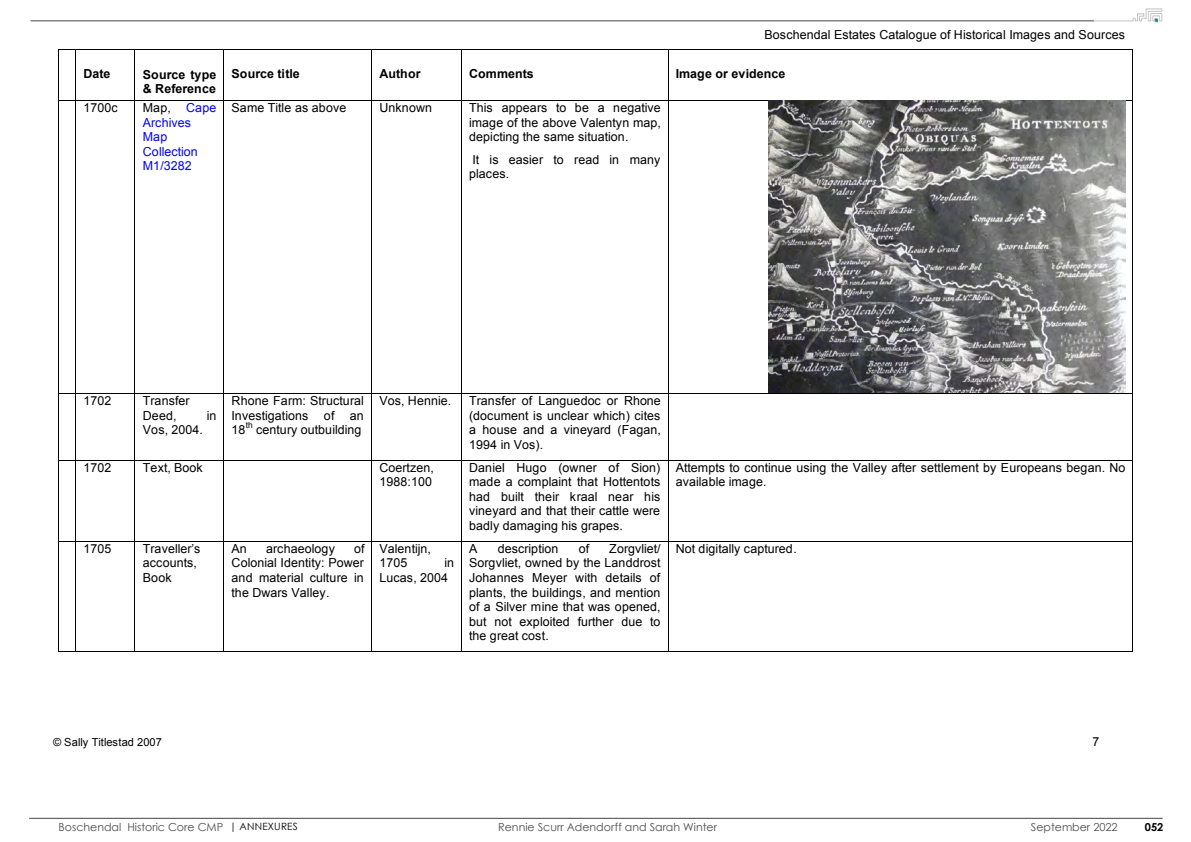
<style>
.page{position:relative;width:1191px;height:842px;background:#fff}
.page>*{position:absolute;margin:0;border:0;box-sizing:border-box;transform-origin:0 0}
.t1{font:12.4px/14.4px "Arial";letter-spacing:.01em;color:#000}
.t2{font:700 12.4px/14.1px "Arial";letter-spacing:.01em;color:#000}
.t3{font:12.4px/14.4px "Arial";letter-spacing:.01em;color:#00f}
.t4{font:11.1px "Arial";letter-spacing:-.01em;color:#000}
.t5{font:11px "Century Gothic";color:#4d4d4f}
.t6{font:700 11px "Century Gothic";color:#000}
.t7{font:8.4px "Arial";color:#000}
.s1{color:#000}
.s2{font-size:10px;color:#000}
</style>
<div class="page">
<img style="left:1093px;top:8px;width:69px;height:14px">
<hr style="left:29px;top:818px;width:1133px;height:1px;background:#464547">
<hr style="left:31px;top:21px;width:1063px;height:1px;background:#464547">
<hr style="left:76px;top:50px;width:59px;height:1px;background:#000">
<hr style="left:135px;top:50px;width:88px;height:1px;background:#000">
<hr style="left:224px;top:50px;width:147px;height:1px;background:#000">
<hr style="left:372px;top:50px;width:89px;height:1px;background:#000">
<hr style="left:462px;top:50px;width:206px;height:1px;background:#000">
<hr style="left:668px;top:50px;width:464px;height:1px;background:#000">
<hr style="left:58px;top:50px;width:1px;height:50px;background:#000">
<hr style="left:76px;top:50px;width:1px;height:50px;background:#000">
<hr style="left:135px;top:50px;width:1px;height:50px;background:#000">
<hr style="left:223px;top:50px;width:1px;height:50px;background:#000">
<hr style="left:371px;top:50px;width:1px;height:50px;background:#000">
<hr style="left:461px;top:50px;width:1px;height:50px;background:#000">
<hr style="left:668px;top:50px;width:1px;height:50px;background:#000">
<hr style="left:1132px;top:50px;width:1px;height:50px;background:#000">
<svg style="left:59px;top:100px;width:17px;height:1px"></svg>
<hr style="left:76px;top:100px;width:59px;height:1px;background:#000">
<hr style="left:135px;top:100px;width:88px;height:1px;background:#000">
<hr style="left:224px;top:100px;width:147px;height:1px;background:#000">
<hr style="left:372px;top:100px;width:89px;height:1px;background:#000">
<hr style="left:462px;top:100px;width:206px;height:1px;background:#000">
<hr style="left:668px;top:100px;width:464px;height:1px;background:#000">
<hr style="left:58px;top:100px;width:1px;height:293px;background:#000">
<hr style="left:76px;top:100px;width:1px;height:293px;background:#000">
<hr style="left:135px;top:100px;width:1px;height:293px;background:#000">
<hr style="left:223px;top:100px;width:1px;height:293px;background:#000">
<hr style="left:371px;top:100px;width:1px;height:293px;background:#000">
<hr style="left:461px;top:100px;width:1px;height:293px;background:#000">
<hr style="left:668px;top:100px;width:1px;height:293px;background:#000">
<hr style="left:1132px;top:100px;width:1px;height:293px;background:#000">
<svg style="left:59px;top:393px;width:17px;height:1px"></svg>
<hr style="left:76px;top:393px;width:59px;height:1px;background:#000">
<hr style="left:135px;top:393px;width:88px;height:1px;background:#000">
<hr style="left:224px;top:393px;width:147px;height:1px;background:#000">
<hr style="left:372px;top:393px;width:89px;height:1px;background:#000">
<hr style="left:462px;top:393px;width:206px;height:1px;background:#000">
<hr style="left:668px;top:393px;width:464px;height:1px;background:#000">
<hr style="left:58px;top:393px;width:1px;height:67px;background:#000">
<hr style="left:76px;top:393px;width:1px;height:67px;background:#000">
<hr style="left:135px;top:393px;width:1px;height:67px;background:#000">
<hr style="left:223px;top:393px;width:1px;height:67px;background:#000">
<hr style="left:371px;top:393px;width:1px;height:67px;background:#000">
<hr style="left:461px;top:393px;width:1px;height:67px;background:#000">
<hr style="left:668px;top:393px;width:1px;height:67px;background:#000">
<hr style="left:1132px;top:393px;width:1px;height:67px;background:#000">
<svg style="left:59px;top:460px;width:17px;height:1px"></svg>
<hr style="left:76px;top:460px;width:59px;height:1px;background:#000">
<hr style="left:135px;top:460px;width:88px;height:1px;background:#000">
<hr style="left:224px;top:460px;width:147px;height:1px;background:#000">
<hr style="left:372px;top:460px;width:89px;height:1px;background:#000">
<hr style="left:462px;top:460px;width:206px;height:1px;background:#000">
<hr style="left:668px;top:460px;width:464px;height:1px;background:#000">
<hr style="left:58px;top:460px;width:1px;height:81px;background:#000">
<hr style="left:76px;top:460px;width:1px;height:81px;background:#000">
<hr style="left:135px;top:460px;width:1px;height:81px;background:#000">
<hr style="left:223px;top:460px;width:1px;height:81px;background:#000">
<hr style="left:371px;top:460px;width:1px;height:81px;background:#000">
<hr style="left:461px;top:460px;width:1px;height:81px;background:#000">
<hr style="left:668px;top:460px;width:1px;height:81px;background:#000">
<hr style="left:1132px;top:460px;width:1px;height:81px;background:#000">
<svg style="left:59px;top:541px;width:17px;height:1px"></svg>
<hr style="left:76px;top:541px;width:59px;height:1px;background:#000">
<hr style="left:135px;top:541px;width:88px;height:1px;background:#000">
<hr style="left:224px;top:541px;width:147px;height:1px;background:#000">
<hr style="left:372px;top:541px;width:89px;height:1px;background:#000">
<hr style="left:462px;top:541px;width:206px;height:1px;background:#000">
<hr style="left:668px;top:541px;width:464px;height:1px;background:#000">
<hr style="left:58px;top:541px;width:1px;height:110px;background:#000">
<hr style="left:76px;top:541px;width:1px;height:110px;background:#000">
<svg style="left:58px;top:651px;width:18px;height:1px"></svg>
<hr style="left:76px;top:651px;width:59px;height:1px;background:#000">
<hr style="left:135px;top:541px;width:1px;height:110px;background:#000">
<hr style="left:135px;top:651px;width:88px;height:1px;background:#000">
<hr style="left:223px;top:541px;width:1px;height:110px;background:#000">
<hr style="left:224px;top:651px;width:147px;height:1px;background:#000">
<hr style="left:371px;top:541px;width:1px;height:110px;background:#000">
<hr style="left:372px;top:651px;width:89px;height:1px;background:#000">
<hr style="left:461px;top:541px;width:1px;height:110px;background:#000">
<hr style="left:462px;top:651px;width:206px;height:1px;background:#000">
<hr style="left:668px;top:541px;width:1px;height:110px;background:#000">
<hr style="left:668px;top:651px;width:464px;height:1px;background:#000">
<hr style="left:1132px;top:541px;width:1px;height:110px;background:#000">
<img style="left:768px;top:100px;width:357px;height:292px">
<p class="t1" style="left:764px;top:28px;width:362px">Boschendal Estates Catalogue of Historical Images and Sources</p>
<p class="t2" style="left:83px;top:68px;width:29px">Date</p>
<p class="t2" style="left:143px;top:68px;width:75px">Source type &amp; Reference</p>
<p class="t2" style="left:232px;top:68px;width:70px">Source title</p>
<p class="t2" style="left:379px;top:68px;width:43px">Author</p>
<p class="t2" style="left:469px;top:68px;width:66px">Comments</p>
<p class="t2" style="left:676px;top:68px;width:111px">Image or evidence</p>
<p class="t1" style="left:83px;top:102px;width:36px">1700c</p>
<p class="t3" style="left:143px;top:102px;width:75px"><span class="s1">Map,</span> Cape<br>Archives<br>Map<br>Collection<br>M1/3282</p>
<p class="t1" style="left:232px;top:102px;width:116px">Same Title as above</p>
<p class="t1" style="left:379px;top:102px;width:54px">Unknown</p>
<p class="t1" style="left:469px;top:102px;width:193px;text-align:justify">This appears to be a negative image of the above Valentyn map, depicting the same situation.</p>
<p class="t1" style="left:469px;top:154px;width:193px">It is easier to read in many places.</p>
<p class="t1" style="left:83px;top:395px;width:30px">1702</p>
<p class="t1" style="left:143px;top:395px;width:48px">Transfer<br>Deed,</p>
<p class="t1" style="left:207px;top:409px;width:11px">in</p>
<p class="t1" style="left:143px;top:424px;width:62px">Vos, 2004.</p>
<p class="t1" style="left:232px;top:395px;width:134px">Rhone Farm: Structural<br>Investigations</p>
<p class="t1" style="left:324px;top:409px;width:41px">of an</p>
<p class="t7" style="left:246px;top:422px;width:9px">th</p>
<p class="t1" style="left:232px;top:424px;width:15px">18</p>
<p class="t1" style="left:256px;top:424px;width:107px">century outbuilding</p>
<p class="t1" style="left:379px;top:395px;width:73px">Vos, Hennie.</p>
<p class="t1" style="left:469px;top:395px;width:193px;text-align:justify">Transfer of Languedoc or Rhone (document is unclear which) cites a house and a vineyard (Fagan, 1994 in Vos).</p>
<p class="t1" style="left:83px;top:462px;width:30px">1702</p>
<p class="t1" style="left:143px;top:462px;width:61px">Text, Book</p>
<p class="t1" style="left:379px;top:462px;width:56px">Coertzen,<br>1988:100</p>
<p class="t1" style="left:469px;top:462px;width:193px;text-align:justify">Daniel Hugo (owner of Sion) made a complaint that Hottentots had built their kraal near his vineyard and that their cattle were badly damaging his grapes.</p>
<p class="t1" style="left:676px;top:462px;width:451px">Attempts to continue using the Valley after settlement by Europeans began. No available image.</p>
<p class="t1" style="left:83px;top:543px;width:30px">1705</p>
<p class="t1" style="left:143px;top:543px;width:59px">Traveller’s accounts,<br>Book</p>
<p class="t1" style="left:232px;top:543px;width:17px">An</p>
<p class="t1" style="left:266px;top:543px;width:70px">archaeology</p>
<p class="t1" style="left:232px;top:542px;width:135px;text-align:justify;text-indent:123px">of Colonial Identity: Power and material culture in the Dwars Valley.</p>
<p class="t1" style="left:379px;top:542px;width:53px">Valentijn,<br>1705</p>
<p class="t1" style="left:469px;top:543px;width:10px">A</p>
<p class="t1" style="left:498px;top:543px;width:62px">description</p>
<p class="t1" style="left:578px;top:543px;width:12px">of</p>
<p class="t1" style="left:469px;top:542px;width:193px;text-align:justify;text-indent:140px">Zorgvliet/ Sorgvliet, owned by the Landdrost Johannes Meyer with details of plants, the buildings, and mention of a Silver mine that was opened, but not exploited further due to the great cost.</p>
<p class="t1" style="left:676px;top:543px;width:123px">Not digitally captured.</p>
<p class="t1" style="left:379px;top:557px;width:76px;text-indent:65px">in<br>Lucas, 2004</p>
<p class="t4" style="left:53px;top:738px;width:110px">© Sally Titlestad 2007</p>
<p class="t1" style="left:1092px;top:735px;width:22px">7 7</p>
<p class="t5" style="left:59px;top:820px;width:241px">Boschendal Historic Core CMP <span class="s2">| ANNEXURES</span></p>
<p class="t5" style="left:498px;top:820px;width:220px">Rennie Scurr Adendorff and Sarah Winter</p>
<p class="t5" style="left:1031px;top:820px;width:88px">September 2022</p>
<p class="t6" style="left:1144px;top:820px;width:20px">052</p>
</div>
